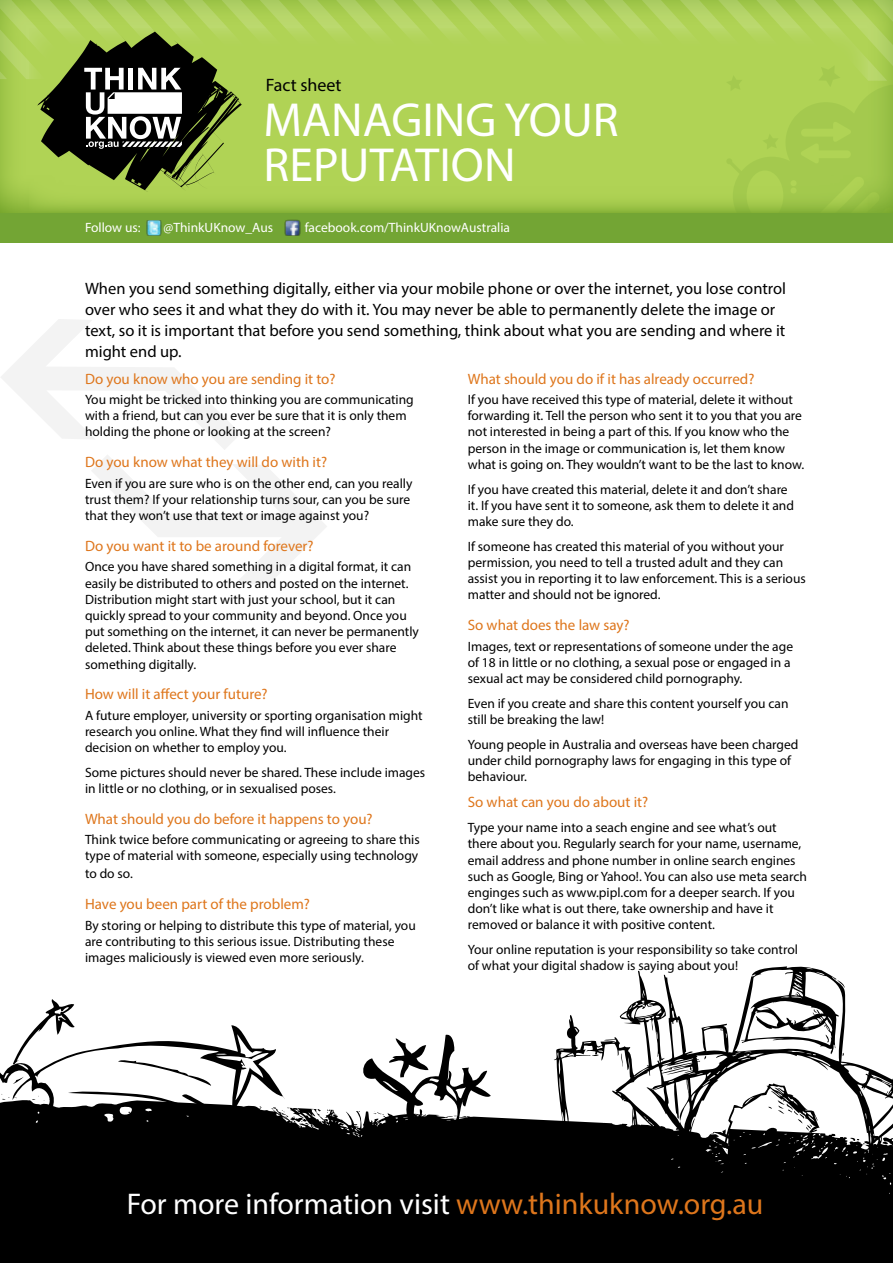
<style>
.page{position:relative;width:893px;height:1263px;background:#fff}
.page>*{position:absolute;margin:0;border:0;box-sizing:border-box;transform-origin:0 0}
.t1{font:48px/45px "Myriad Pro";color:#fff}
.t2{font:30px "Myriad Pro";color:#fff}
.t3{font:18px "Myriad Pro";color:#000}
.t4{font:16.5px/21px "Myriad Pro";color:#000}
.t5{font:15px "Myriad Pro";color:#de761c}
.t6{font:13.5px/16.2px "Myriad Pro";color:#000}
.t7{font:13.5px "Myriad Pro";color:#fff}
.s1{color:#de761c}
</style>
<div class="page">
<svg style="left:554px;top:966px;width:339px;height:127px"></svg>
<svg style="left:592px;top:1054px;width:7px;height:2px"></svg>
<svg style="left:620px;top:1053px;width:3px;height:14px"></svg>
<svg style="left:666px;top:1069px;width:23px;height:5px"></svg>
<svg style="left:720px;top:1083px;width:100px;height:10px"></svg>
<svg style="left:812px;top:1009px;width:5px;height:4px"></svg>
<svg style="left:826px;top:1035px;width:4px;height:8px"></svg>
<svg style="left:837px;top:980px;width:8px;height:8px"></svg>
<svg style="left:0;top:999px;width:281px;height:94px"></svg>
<svg style="left:363px;top:1034px;width:125px;height:59px"></svg>
<svg style="left:0;top:81px;width:29px;height:132px;background:#a3c94c"></svg>
<svg style="left:0;top:0;width:893px;height:81px;background:#adcf5b"></svg>
<div style="left:29px;top:28px;width:838px;height:185px;background:#b0d355"></div>
<svg style="left:1px;top:319px;width:326px;height:265px"></svg>
<div style="left:0;top:213px;width:893px;height:29px;background:#73a534"></div>
<svg style="left:37px;top:28px;width:205px;height:163px"></svg>
<svg style="left:0;top:1093px;width:893px;height:170px;background:#212121"></svg>
<svg style="left:726px;top:65px;width:167px;height:148px"></svg>
<img style="left:146px;top:221px;width:16px;height:15px">
<img style="left:285px;top:219px;width:15px;height:17px">
<h3 class="t3" style="left:266px;top:74px;width:77px">Fact sheet</h3>
<h1 class="t1" style="left:264px;top:97px;width:356px">MANAGING YOUR<br>REPUTATION</h1>
<p class="t7" style="left:85px;top:219px;width:57px">Follow us:</p>
<p class="t7" style="left:164px;top:219px;width:111px">@ThinkUKnow_Aus</p>
<p class="t7" style="left:305px;top:219px;width:207px">facebook.com/ThinkUKnowAustralia</p>
<p class="t4" style="left:85px;top:278px;width:702px">When you send something digitally, either via your mobile phone or over the internet, you lose control over who sees it and what they do with it. You may never be able to permanently delete the image or text, so it is important that before you send something, think about what you are sending and where it might end up.</p>
<p class="t5" style="left:85px;top:369px;width:252px">Do you know who you are sending it to?</p>
<p class="t6" style="left:85px;top:391px;width:330px">You might be tricked into thinking you are communicating with a friend, but can you ever be sure that it is only them holding the phone or looking at the screen?</p>
<p class="t5" style="left:85px;top:453px;width:244px">Do you know what they will do with it?</p>
<p class="t6" style="left:85px;top:475px;width:329px">Even if you are sure who is on the other end, can you really trust them? If your relationship turns sour, can you be sure that they won’t use that text or image against you?</p>
<p class="t5" style="left:85px;top:537px;width:230px">Do you want it to be around forever?</p>
<p class="t6" style="left:85px;top:558px;width:335px">Once you have shared something in a digital format, it can easily be distributed to others and posted on the internet.<br>Distribution might start with just your school, but it can quickly spread to your community and beyond. Once you put something on the internet, it can never be permanently deleted. Think about these things before you ever share something digitally.</p>
<p class="t5" style="left:85px;top:685px;width:184px">How will it affect your future?</p>
<p class="t6" style="left:85px;top:707px;width:339px">A future employer, university or sporting organisation might research you online. What they find will influence their decision on whether to employ you.</p>
<p class="t6" style="left:85px;top:764px;width:342px">Some pictures should never be shared. These include images in little or no clothing, or in sexualised poses.</p>
<p class="t5" style="left:85px;top:809px;width:289px">What should you do before it happens to you?</p>
<p class="t6" style="left:85px;top:831px;width:336px">Think twice before communicating or agreeing to share this type of material with someone, especially using technology</p>
<p class="t6" style="left:85px;top:866px;width:49px">to do so.</p>
<p class="t5" style="left:85px;top:895px;width:226px">Have you been part of the problem?</p>
<p class="t6" style="left:85px;top:917px;width:332px">By storing or helping to distribute this type of material, you are contributing to this serious issue. Distributing these images maliciously is viewed even more seriously.</p>
<p class="t5" style="left:468px;top:369px;width:288px">What should you do if it has already occurred?</p>
<p class="t6" style="left:468px;top:391px;width:338px">If you have received this type of material, delete it without forwarding it. Tell the person who sent it to you that you are not interested in being a part of this. If you know who the person in the image or communication is, let them know what is going on. They wouldn’t want to be the last to know.</p>
<p class="t6" style="left:468px;top:481px;width:328px">If you have created this material, delete it and don’t share it. If you have sent it to someone, ask them to delete it and make sure they do.</p>
<p class="t6" style="left:468px;top:538px;width:339px">If someone has created this material of you without your permission, you need to tell a trusted adult and they can assist you in reporting it to law enforcement. This is a serious matter and should not be ignored.</p>
<p class="t5" style="left:468px;top:616px;width:163px">So what does the law say?</p>
<p class="t6" style="left:468px;top:638px;width:327px">Images, text or representations of someone under the age of 18 in little or no clothing, a sexual pose or engaged in a sexual act may be considered child pornography.</p>
<p class="t6" style="left:468px;top:695px;width:322px">Even if you create and share this content yourself you can still be breaking the law!</p>
<p class="t6" style="left:468px;top:736px;width:332px">Young people in Australia and overseas have been charged under child pornography laws for engaging in this type of behaviour.</p>
<p class="t5" style="left:468px;top:793px;width:182px">So what can you do about it?</p>
<p class="t6" style="left:468px;top:819px;width:341px">Type your name into a seach engine and see what’s out there about you. Regularly search for your name, username, email address and phone number in online search engines such as Google, Bing or Yahoo!. You can also use meta search enginges such as www.pipl.com for a deeper search. If you don’t like what is out there, take ownership and have it removed or balance it with positive content.</p>
<p class="t6" style="left:468px;top:941px;width:332px">Your online reputation is your responsibility so take control of what your digital shadow is saying about you!</p>
<h2 class="t2" style="left:127px;top:1185px;width:638px">For more information visit <span class="s1">www.thinkuknow.org.au</span></h2>
</div>
